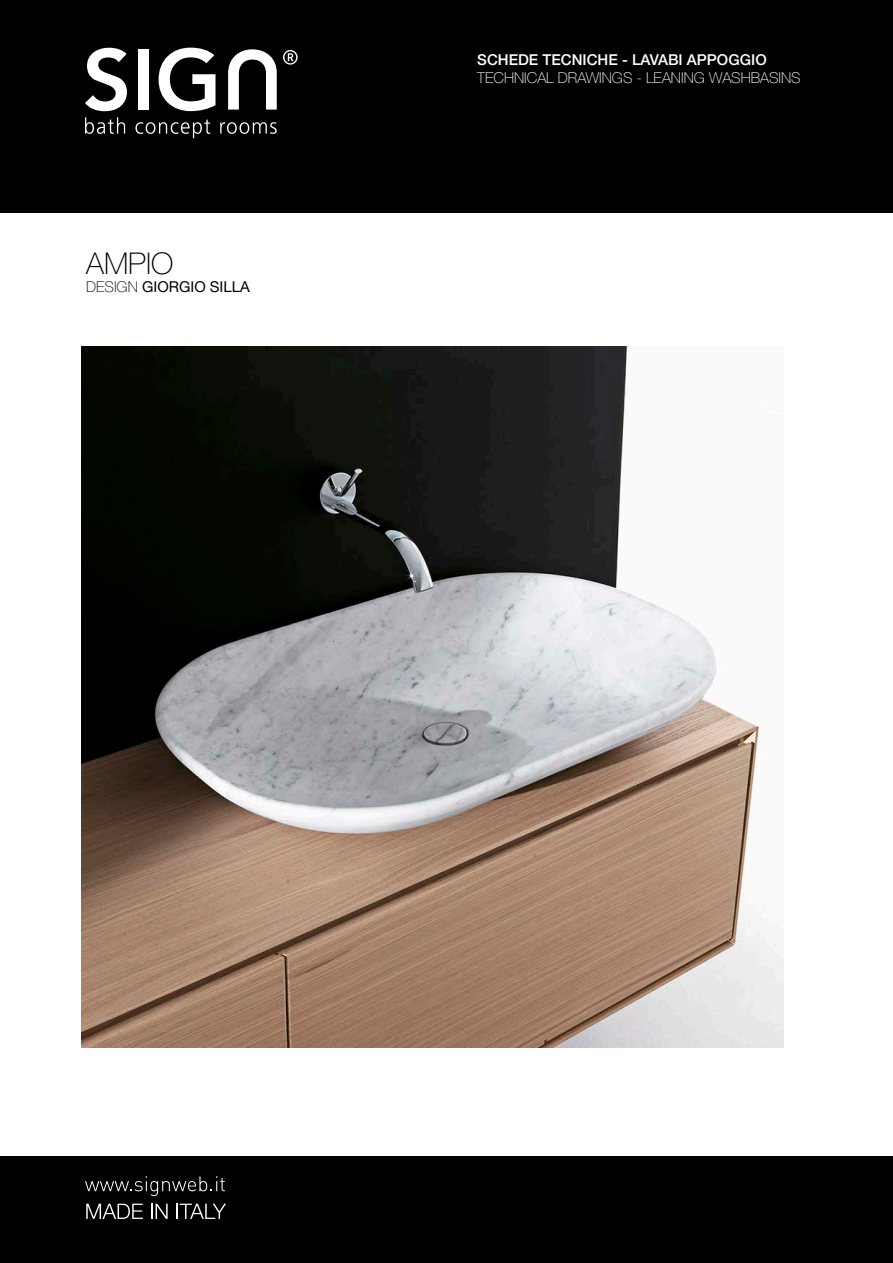
<style>
.page{position:relative;width:893px;height:1263px;background:#fff}
.page>*{position:absolute;margin:0;border:0;box-sizing:border-box;transform-origin:0 0}
.t1{font:100 30px "Helvetica Neue LT Std";color:#000}
.t2{font:100 15px "Helvetica Neue LT Std";color:#fff}
.t3{font:500 15px "Helvetica Neue LT Std";color:#fff}
.t4{font:15px "Helvetica Neue LT Std";color:#000}
.s1{font-weight:100}
</style>
<div class="page">
<div style="left:0;top:1157px;width:893px;height:106px;background:#000"></div>
<svg style="left:85px;top:1176px;width:140px;height:20px"></svg>
<svg style="left:86px;top:1204px;width:57px;height:15px"></svg>
<svg style="left:151px;top:1204px;width:17px;height:15px"></svg>
<svg style="left:177px;top:1204px;width:49px;height:15px"></svg>
<div style="left:0;top:0;width:893px;height:213px;background:#000"></div>
<svg style="left:283px;top:50px;width:15px;height:15px"></svg>
<svg style="left:85px;top:48px;width:42px;height:63px"></svg>
<div style="left:138px;top:49px;width:11px;height:61px;background:#fff"></div>
<svg style="left:159px;top:48px;width:56px;height:63px"></svg>
<svg style="left:228px;top:49px;width:49px;height:61px"></svg>
<svg style="left:85px;top:117px;width:40px;height:17px"></svg>
<svg style="left:220px;top:122px;width:57px;height:12px"></svg>
<svg style="left:135px;top:119px;width:75px;height:19px"></svg>
<img style="left:82px;top:347px;width:701px;height:700px">
<h1 class="t1" style="left:86px;top:246px;width:89px">AMPIO</h1>
<p class="t4" style="left:86px;top:278px;width:165px"><span class="s1">DESIGN</span> GIORGIO SILLA</p>
<p class="t3" style="left:477px;top:50px;width:291px">SCHEDE TECNICHE - LAVABI APPOGGIO</p>
<p class="t2" style="left:477px;top:69px;width:325px">TECHNICAL DRAWINGS - LEANING WASHBASINS</p>
</div>
